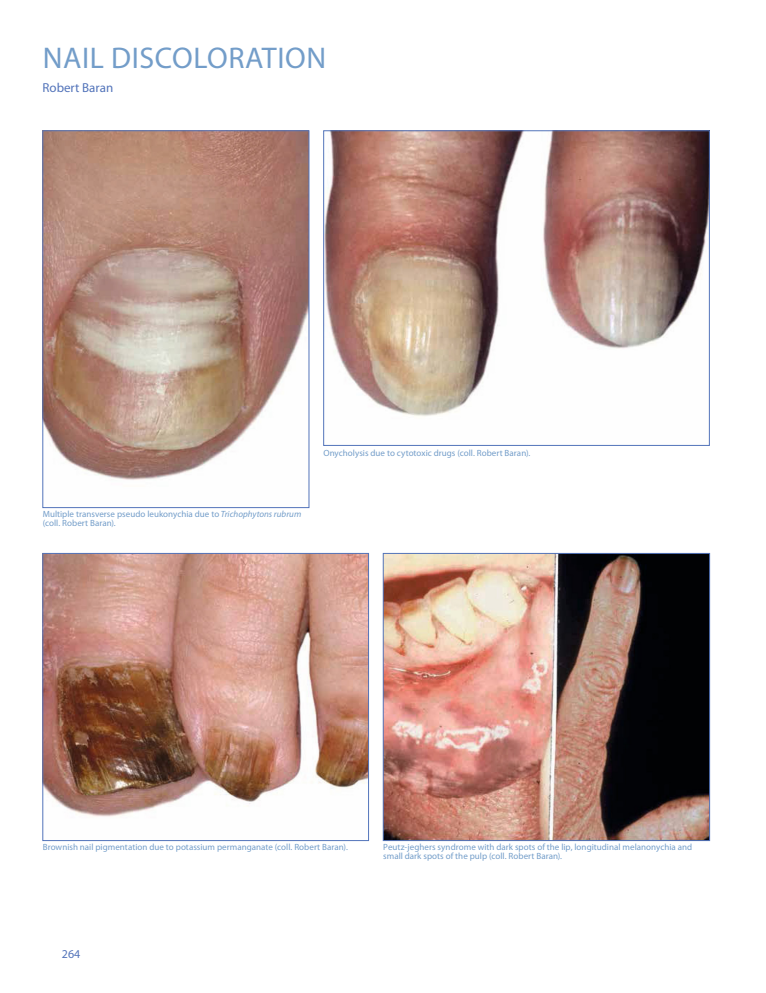
<style>
.page{position:relative;width:766px;height:993px;background:#fff}
.page>*{position:absolute;margin:0;border:0;box-sizing:border-box;transform-origin:0 0}
.t1{font:30px "Hvcfsx Hrngbv Drwnmx Crrtbk Svxbvd Hsfjgy Myriad Pro";letter-spacing:.02em;color:#739dc9}
.t2{font:13px "Hvcfsx Hrngbv Drwnmx Crrtbk Svxbvd Hsfjgy Myriad Pro";color:#5374ba}
.t3{font:12px "Hvcfsx Hrngbv Drwnmx Crrtbk Svxbvd Hsfjgy Myriad Pro";color:#5374ba}
.t4{font:9px/9px "Hvcfsx Hrngbv Drwnmx Crrtbk Svxbvd Hsfjgy Myriad Pro";color:#739dc9}
.s1{font-family:"Hcjgcp Mcpdyb Yjnfgp Rknwjl Yxrsfx Nwrdtx Myriad Pro";font-style:italic}
</style>
<div class="page">
<img style="left:325px;top:132px;width:382px;height:285px">
<div style="left:323px;top:130px;width:386px;height:315px;border:1px solid #5374ba"></div>
<img style="left:385px;top:555px;width:322px;height:283px">
<div style="left:383px;top:553px;width:326px;height:287px;border:1px solid #5374ba"></div>
<img style="left:45px;top:555px;width:322px;height:262px">
<div style="left:43px;top:553px;width:326px;height:287px;border:1px solid #5374ba"></div>
<img style="left:45px;top:132px;width:262px;height:348px">
<div style="left:43px;top:130px;width:266px;height:377px;border:1px solid #5374ba"></div>
<h1 class="t1" style="left:43px;top:46px;width:285px">NAIL DISCOLORATION</h1>
<h2 class="t2" style="left:43px;top:83px;width:72px">Robert Baran</h2>
<p class="t4" style="left:43px;top:510px;width:260px">Multiple transverse pseudo leukonychia due to <span class="s1">Trichophytons rubrum </span>(coll. Robert Baran).</p>
<p class="t4" style="left:323px;top:449px;width:208px">Onycholysis due to cytotoxic drugs (coll. Robert Baran).</p>
<p class="t4" style="left:43px;top:843px;width:306px">Brownish nail pigmentation due to potassium permanganate (coll. Robert Baran).</p>
<p class="t4" style="left:383px;top:843px;width:310px">Peutz-jeghers syndrome with dark spots of the lip, longitudinal melanonychia and small dark spots of the pulp (coll. Robert Baran).</p>
<h3 class="t3" style="left:62px;top:948px;width:20px">264</h3>
</div>
